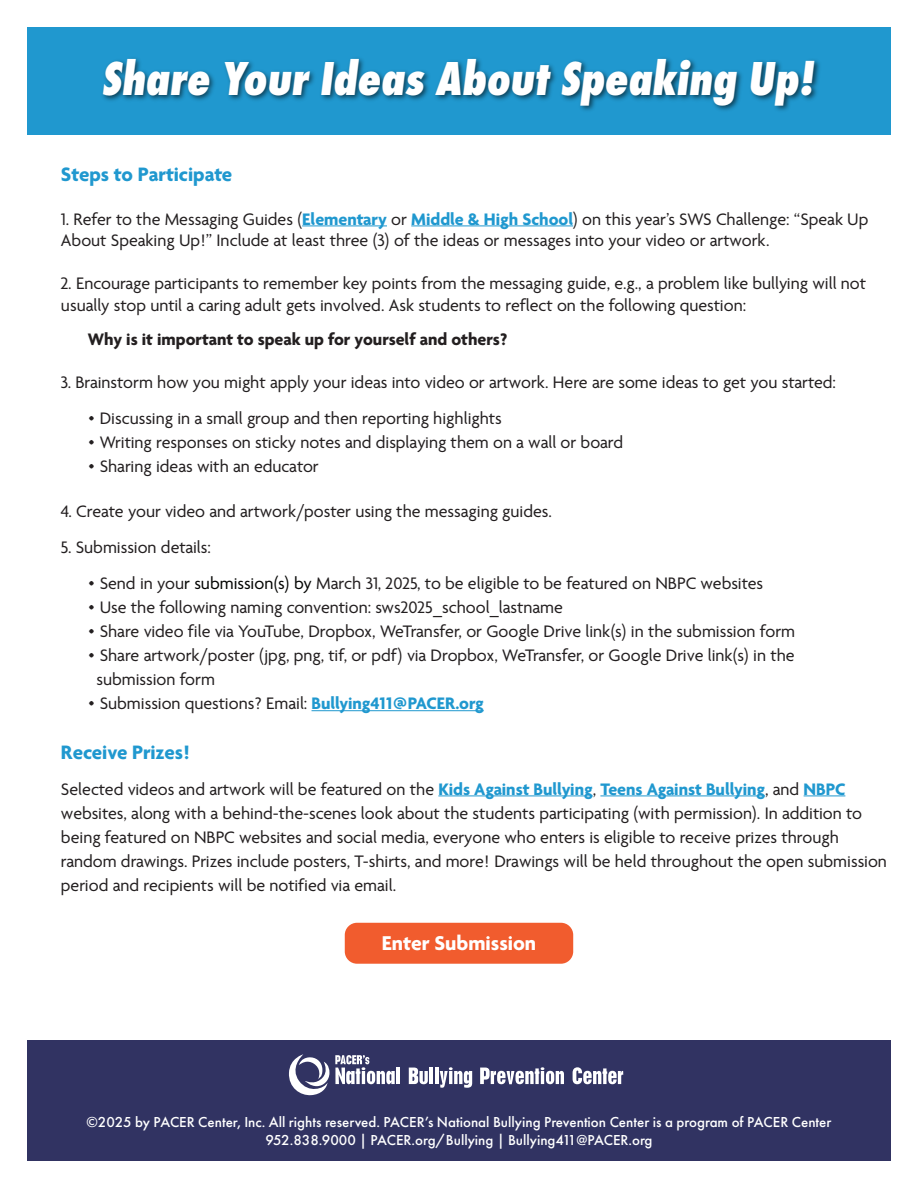
<style>
.page{position:relative;width:918px;height:1188px;background:#fff}
.page>*{position:absolute;margin:0;border:0;box-sizing:border-box;transform-origin:0 0}
.t1{font:italic 800 49.5px "Futura PT Cond";color:#fff}
.t2{font:700 21.6px "Agenda One";color:#fff}
.t3{font:700 21px "Agenda One";color:#2098cf}
.t4{font:18px/24px "Agenda One";color:#231f20}
.t5{font:700 18px "Agenda One";color:#231f20}
.t6{font:500 15px/18px "Futura PT";color:#fff;text-align:center}
.s1{font-weight:700;color:#2098cf}
.s2{color:#040503}
</style>
<div class="page">
<hr style="left:302px;top:226px;width:85px;height:1px;background:#2098cf">
<hr style="left:411px;top:226px;width:162px;height:1px;background:#2098cf">
<hr style="left:312px;top:710px;width:172px;height:1px;background:#2098cf">
<hr style="left:438px;top:796px;width:155px;height:1px;background:#2098cf">
<hr style="left:600px;top:796px;width:165px;height:1px;background:#2098cf">
<hr style="left:804px;top:796px;width:41px;height:1px;background:#2098cf">
<div style="left:27px;top:27px;width:864px;height:108px;background:#2098cf"></div>
<img style="left:102px;top:58px;width:718px;height:53px">
<div style="left:27px;top:1040px;width:864px;height:121px;background:#313362"></div>
<svg style="left:289px;top:1054px;width:40px;height:42px"></svg>
<svg style="left:335px;top:1055px;width:60px;height:29px"></svg>
<hr style="left:396px;top:1068px;width:4px;height:16px;background:#fff">
<svg style="left:409px;top:1068px;width:19px;height:16px"></svg>
<hr style="left:430px;top:1068px;width:3px;height:16px;background:#fff">
<hr style="left:435px;top:1068px;width:3px;height:16px;background:#fff">
<svg style="left:440px;top:1067px;width:32px;height:21px"></svg>
<svg style="left:480px;top:1067px;width:84px;height:17px"></svg>
<svg style="left:573px;top:1067px;width:50px;height:17px"></svg>
<div style="left:345px;top:923px;width:228px;height:41px;background:#f15c2e;border-radius:12px"></div>
<h1 class="t1" style="left:103px;top:49px;width:714px">Share Your Ideas About Speaking Up!</h1>
<p class="t3" style="left:61px;top:163px;width:173px">Steps to Participate</p>
<p class="t4" style="left:61px;top:208px;width:809px;line-height:21.6px">1. Refer to the Messaging Guides (<span class="s1">Elementary</span> or <span class="s1">Middle &amp; High School</span>) on this year’s SWS Challenge: “Speak Up<br>About Speaking Up!” Include at least three (3) of the ideas or messages into your video or artwork.</p>
<p class="t4" style="left:61px;top:273px;width:807px;line-height:21.6px">2. Encourage participants to remember key points from the messaging guide, e.g., a problem like bullying will not usually stop until a caring adult gets involved. Ask students to reflect on the following question:</p>
<p class="t5" style="left:88px;top:329px;width:421px">Why is it important to speak up for yourself and others?</p>
<p class="t4" style="left:61px;top:370px;width:777px">3. Brainstorm how you might apply your ideas into video or artwork. Here are some ideas to get you started:</p>
<p class="t4" style="left:88px;top:406px;width:415px">• Discussing in a small group and then reporting highlights</p>
<p class="t4" style="left:88px;top:430px;width:537px">• Writing responses on sticky notes and displaying them on a wall or board</p>
<p class="t4" style="left:88px;top:454px;width:232px">• Sharing ideas with an educator</p>
<p class="t4" style="left:61px;top:500px;width:493px">4. Create your video and artwork/poster using the messaging guides.</p>
<p class="t4" style="left:61px;top:536px;width:151px">5. Submission details:</p>
<p class="t4" style="left:88px;top:572px;width:677px">• Send in you<span class="s2">r submission(s) by</span> March 31, 2025, to be eligible to be featured on NBPC websites</p>
<p class="t4" style="left:88px;top:596px;width:476px">• Use the following naming convention: sws2025_school_lastname</p>
<p class="t4" style="left:88px;top:620px;width:709px">• Share video file via YouTube, Dropbox, WeTransfer, or Google Drive link(s) in the submission form</p>
<p class="t4" style="left:96px;top:644px;width:700px;text-indent:-8px">• Share artwork/poster (jpg, png, tif, or pdf) via Dropbox, WeTransfer, or Google Drive link(s) in the submission form</p>
<p class="t4" style="left:88px;top:692px;width:397px">• Submission questions? Email: <span class="s1">Bullying411@PACER.org</span></p>
<p class="t3" style="left:61px;top:740px;width:131px">Receive Prizes!</p>
<p class="t4" style="left:61px;top:777px;width:827px">Selected videos and artwork will be featured on the <span class="s1">Kids Against Bullying</span>, <span class="s1">Teens Against Bullying</span>, and <span class="s1">NBPC </span>websites, along with a behind-the-scenes look about the students participating (with permission). In addition to being featured on NBPC websites and social media, everyone who enters is eligible to receive prizes through random drawings. Prizes include posters, T-shirts, and more! Drawings will be held throughout the open submission period and recipients will be notified via email.</p>
<p class="t2" style="left:382px;top:931px;width:156px">Enter Submission</p>
<p class="t6" style="left:87px;top:1113px;width:746px">©2025 by PACER Center, Inc. All rights reserved. PACER’s National Bullying Prevention Center is a program of PACER Center<br>952.838.9000 | PACER.org/Bullying | Bullying411@PACER.org</p>
</div>
